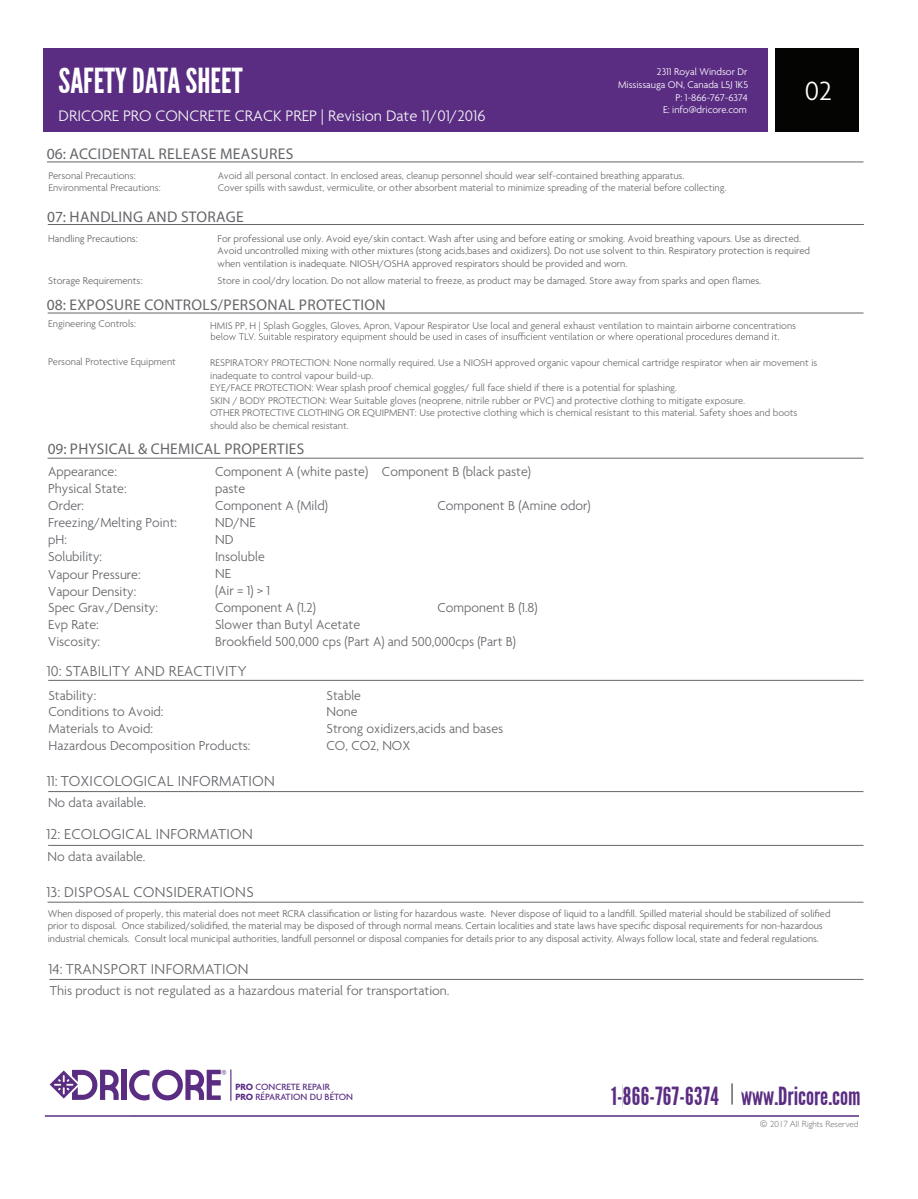
<style>
.page{position:relative;width:918px;height:1199px;background:#fff}
.page>*{position:absolute;margin:0;border:0;box-sizing:border-box;transform-origin:0 0}
.t1{font:34.5px "League Gothic";color:#fff}
.t2{font:300 28.5px "Agenda";color:#fff}
.t3{font:25.05px "League Gothic";color:#5a2d83}
.t4{font:300 16.5px "Agenda";color:#f3f4f5}
.t5{font:300 15.6px "Agenda";letter-spacing:.02em;color:#64666a}
.t6{font:15.6px "Myriad Pro";letter-spacing:.02em;color:#64666a}
.t7{font:15.45px "Myriad Pro";letter-spacing:.02em;color:#64666a}
.t8{font:300 14.1px/17px "Agenda";color:#64666a}
.t9{font:300 13.95px "Agenda";color:#64666a}
.t10{font:300 10.5px/12.3px "Agenda";color:#64666a}
.t11{font:300 10.5px/12.5px "Agenda";color:#6d6e71}
.t12{font:300 10.5px/12.6px "Agenda";color:#fff;text-align:right}
.t13{font:500 9.75px/9.8px "Agenda";color:#5a2d83}
.t14{font:300 9px "Gill Sans";color:#6d6e71}
.s1{font-weight:700}
</style>
<div class="page">
<hr style="left:47px;top:162px;width:817px;height:1px;background:#64666a">
<hr style="left:48px;top:224px;width:816px;height:1px;background:#64666a">
<hr style="left:48px;top:313px;width:815px;height:1px;background:#64666a">
<hr style="left:48px;top:458px;width:816px;height:1px;background:#64666a">
<hr style="left:48px;top:680px;width:815px;height:1px;background:#64666a">
<hr style="left:48px;top:845px;width:816px;height:1px;background:#64666a">
<hr style="left:48px;top:902px;width:815px;height:1px;background:#64666a">
<svg style="left:211px;top:332px;width:568px;height:10px"></svg>
<hr style="left:49px;top:979px;width:814px;height:1px;background:#64666a">
<hr style="left:48px;top:791px;width:815px;height:1px;background:#64666a">
<div style="left:44px;top:48px;width:724px;height:84px;background:#5a2d83"></div>
<div style="left:775px;top:48px;width:83px;height:84px;background:#040503"></div>
<hr style="left:45px;top:1115px;width:814px;height:2px;background:#5a2d83">
<hr style="left:731px;top:1083px;width:2px;height:21px;background:#64666a">
<div style="left:121px;top:1070px;width:5px;height:30px;background:#5a2d83"></div>
<svg style="left:129px;top:1070px;width:97px;height:30px"></svg>
<svg style="left:50px;top:1070px;width:69px;height:30px"></svg>
<hr style="left:230px;top:1070px;width:1px;height:30px;background:#5a2d83">
<h1 class="t1" style="left:59px;top:61px;width:186px">SAFETY DATA SHEET</h1>
<h3 class="t4" style="left:59px;top:107px;width:428px">DRICORE PRO CONCRETE CRACK PREP | Revision Date 11/01/2016</h3>
<h3 class="t6" style="left:47px;top:144px;width:248px">06: ACCIDENTAL RELEASE MEASURES</h3>
<p class="t12" style="left:618px;top:66px;width:131px">2311 Royal Windsor Dr<br>Mississauga ON, Canada L5J 1K5<br>P: 1-866-767-6374<br>E: info@dricore.com</p>
<p class="t11" style="left:48px;top:170px;width:89px">Personal Precautions:</p>
<p class="t11" style="left:218px;top:170px;width:468px">Avoid all personal contact. In enclosed areas, cleanup personnel should wear self-contained breathing apparatus.</p>
<p class="t11" style="left:48px;top:182px;width:114px">Environmental Precautions:</p>
<p class="t11" style="left:218px;top:182px;width:510px">Cover spills with sawdust, vermiculite, or other absorbent material to minimize spreading of the material before collecting.</p>
<h3 class="t7" style="left:47px;top:207px;width:198px">07: HANDLING AND STORAGE</h3>
<h2 class="t2" style="left:805px;top:75px;width:29px">02</h2>
<p class="t10" style="left:48px;top:233px;width:91px">Handling Precautions:</p>
<p class="t10" style="left:48px;top:275px;width:96px">Storage Requirements:</p>
<p class="t10" style="left:218px;top:233px;width:594px">For professional use only. Avoid eye/skin contact. Wash after using and before eating or smoking. Avoid breathing vapours. Use as directed.<br>Avoid uncontrolled mixing with other mixtures (stong acids,bases and oxidizers). Do not use solvent to thin. Respiratory protection is required when ventilation is inadequate. NIOSH/OSHA approved respirators should be provided and worn.</p>
<p class="t10" style="left:218px;top:275px;width:545px">Store in cool/dry location. Do not allow material to freeze, as product may be damaged. Store away from sparks and open flames.</p>
<h3 class="t7" style="left:47px;top:295px;width:340px">08: EXPOSURE CONTROLS/PERSONAL PROTECTION</h3>
<p class="t11" style="left:48px;top:318px;width:89px">Engineering Controls:</p>
<p class="t11" style="left:48px;top:356px;width:129px">Personal Protective Equipment</p>
<p class="t11" style="left:210px;top:320px;width:587px">HMIS PP, H | Splash Goggles, Gloves, Apron, Vapour Respirator Use local and general exhaust ventilation to maintain airborne concentrations</p>
<p class="t11" style="left:210px;top:357px;width:609px">RESPIRATORY PROTECTION: None normally required. Use a NIOSH approved organic vapour chemical cartridge respirator when air movement is inadequate to control vapour build-up.<br>EYE/FACE PROTECTION: Wear splash proof chemical goggles/ full face shield if there is a potential for splashing.<br>SKIN / BODY PROTECTION: Wear Suitable gloves (neoprene, nitrile rubber or PVC) and protective clothing to mitigate exposure.<br>OTHER PROTECTIVE CLOTHING OR EQUIPMENT: Use protective clothing which is chemical resistant to this material. Safety shoes and boots should also be chemical resistant.</p>
<h3 class="t7" style="left:48px;top:439px;width:258px">09: PHYSICAL &amp; CHEMICAL PROPERTIES</h3>
<h3 class="t8" style="left:215px;top:464px;width:317px">Component A (white paste) Component B (black paste) paste<br>Component A (Mild)</h3>
<h3 class="t8" style="left:48px;top:464px;width:130px">Appearance:<br>Physical State:<br>Order:<br>Freezing/Melting Point: pH:<br>Solubility:<br>Vapour Pressure:<br>Vapour Density:<br>Spec Grav./Density:<br>Evp Rate:<br>Viscosity:</h3>
<h3 class="t8" style="left:438px;top:498px;width:155px">Component B (Amine odor)</h3>
<h3 class="t8" style="left:215px;top:515px;width:102px">ND/NE<br>ND<br>Insoluble<br>NE<br>(Air = 1) &gt; 1<br>Component A (1.2)</h3>
<h3 class="t8" style="left:438px;top:600px;width:102px">Component B (1.8)</h3>
<h3 class="t8" style="left:215px;top:617px;width:147px">Slower than Butyl Acetate</h3>
<h3 class="t8" style="left:215px;top:633px;width:302px">Brookfield 500,000 cps (Part A) and 500,000cps (Part B)</h3>
<h3 class="t5" style="left:47px;top:663px;width:201px">10: STABILITY AND REACTIVITY</h3>
<h3 class="t8" style="left:48px;top:687px;width:49px">Stability:</h3>
<h3 class="t8" style="left:327px;top:687px;width:36px">Stable</h3>
<h3 class="t8" style="left:48px;top:704px;width:117px">Conditions to Avoid:</h3>
<h3 class="t8" style="left:327px;top:704px;width:32px">None</h3>
<h3 class="t8" style="left:48px;top:721px;width:106px">Materials to Avoid:</h3>
<h3 class="t8" style="left:327px;top:721px;width:178px">Strong oxidizers,acids and bases</h3>
<h3 class="t8" style="left:48px;top:738px;width:204px">Hazardous Decomposition Products:</h3>
<h3 class="t8" style="left:327px;top:738px;width:85px">CO, CO2, NOX</h3>
<h3 class="t5" style="left:47px;top:773px;width:229px">11: TOXICOLOGICAL INFORMATION</h3>
<h3 class="t8" style="left:48px;top:795px;width:99px">No data available.</h3>
<h3 class="t5" style="left:47px;top:825px;width:208px">12: ECOLOGICAL INFORMATION</h3>
<h3 class="t8" style="left:47px;top:849px;width:99px">No data available.</h3>
<h3 class="t5" style="left:47px;top:884px;width:208px">13: DISPOSAL CONSIDERATIONS</h3>
<p class="t10" style="left:48px;top:907px;width:784px">When disposed of properly, this material does not meet RCRA classification or listing for hazardous waste. Never dispose of liquid to a landfill. Spilled material should be stabilized of solified prior to disposal. Once stabilized/solidified, the material may be disposed of through normal means. Certain localities and state laws have specific disposal requirements for non-hazardous industrial chemicals. Consult local municipal authorities, landfull personnel or disposal companies for details prior to any disposal activity. Always follow local, state and federal regulations.</p>
<h3 class="t5" style="left:48px;top:961px;width:202px">14: TRANSPORT INFORMATION</h3>
<h3 class="t9" style="left:50px;top:983px;width:401px">This product is not regulated as a hazardous material for transportation.</h3>
<p class="t13" style="left:235px;top:1083px;width:119px"><span class="s1">PRO</span> CONCRETE REPAIR<br><span class="s1">PRO</span> RÉPARATION DU BÉTON</p>
<h3 class="t3" style="left:611px;top:1081px;width:251px">1-866-767-6374 www.Dricore.com</h3>
<p class="t14" style="left:760px;top:1116px;width:100px">© 2017 All Rights Reserved</p>
</div>
